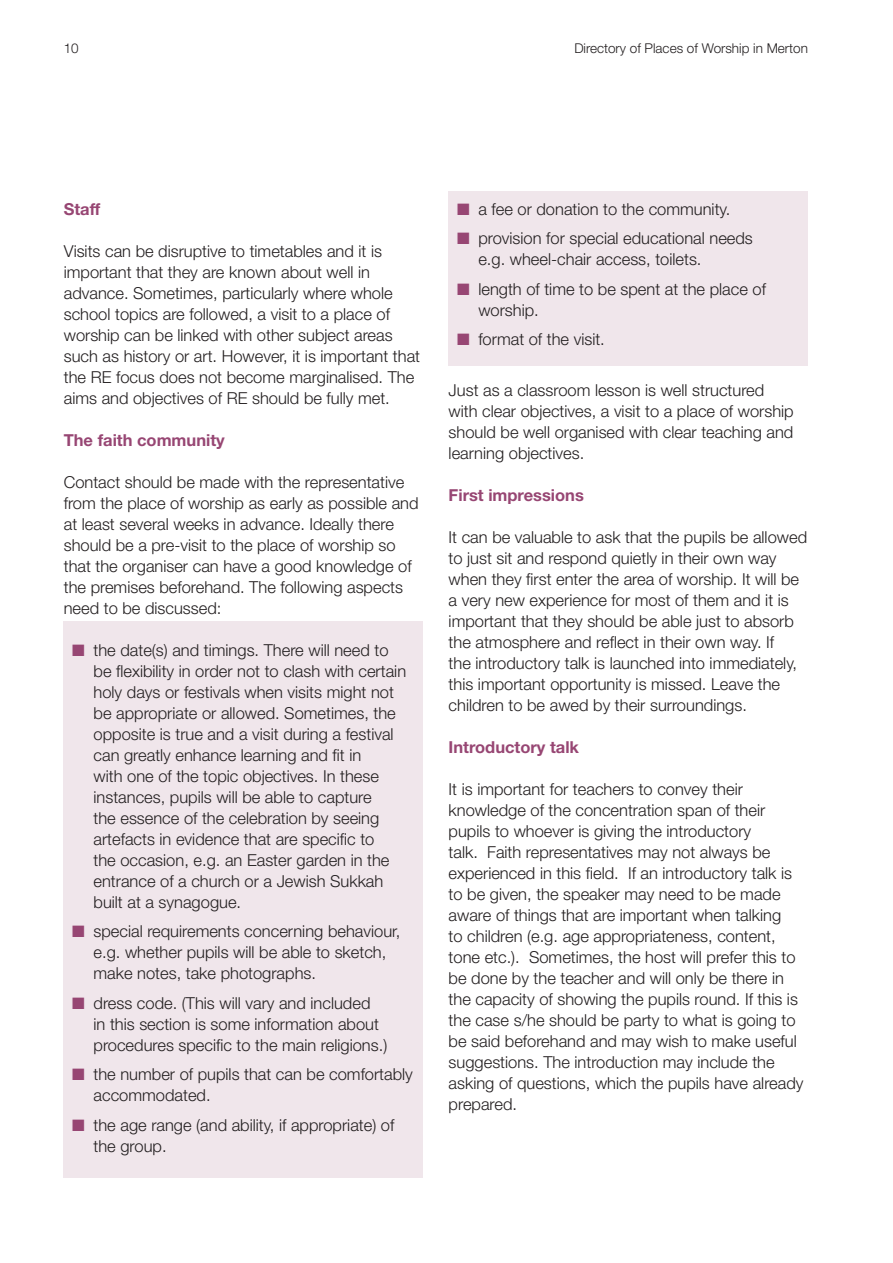
<style>
.page{position:relative;width:893px;height:1263px;background:#fff}
.page>*{position:absolute;margin:0;border:0;box-sizing:border-box;transform-origin:0 0}
.new_bullets_c7{font:300 16.5px/21px "Helvetica Neue";color:#231f20}
.t1{font:700 16.5px "Helvetica Neue";color:#974673}
.t2{font:300 13.5px "Helvetica Neue";color:#231f20}
.s1{color:#974673}
</style>
<div class="page">
<div style="left:64px;top:622px;width:359px;height:556px;background:#f0e6eb"></div>
<div style="left:449px;top:191px;width:359px;height:175px;background:#f0e6eb"></div>
<p class="t2" style="left:64px;top:40px;width:17px">10</p>
<p class="t2" style="left:574px;top:40px;width:235px">Directory of Places of Worship in Merton</p>
<p class="t1" style="left:64px;top:199px;width:38px">Staff</p>
<p class="new_bullets_c7" style="left:64px;top:240px;width:358px">Visits can be disruptive to timetables and it is important that they are known about well in advance. Sometimes, particularly where whole school topics are followed, a visit to a place of worship can be linked with other subject areas such as history or art. However, it is important that the RE focus does not become marginalised. The aims and objectives of RE should be fully met.</p>
<p class="t1" style="left:64px;top:430px;width:162px">The faith community</p>
<p class="new_bullets_c7" style="left:64px;top:471px;width:356px">Contact should be made with the representative from the place of worship as early as possible and at least several weeks in advance. Ideally there should be a pre-visit to the place of worship so that the organiser can have a good knowledge of the premises beforehand. The following aspects need to be discussed:</p>
<p class="new_bullets_c7" style="left:94px;top:639px;width:314px;text-indent:-21px"><span class="s1">■</span> the date(s) and timings. There will need to be flexibility in order not to clash with certain holy days or festivals when visits might not be appropriate or allowed. Sometimes, the opposite is true and a visit during a festival can greatly enhance learning and fit in<br>with one of the topic objectives. In these instances, pupils will be able to capture<br>the essence of the celebration by seeing artefacts in evidence that are specific to<br>the occasion, e.g. an Easter garden in the entrance of a church or a Jewish Sukkah built at a synagogue.</p>
<p class="new_bullets_c7" style="left:94px;top:920px;width:308px;text-indent:-21px"><span class="s1">■</span> special requirements concerning behaviour, e.g. whether pupils will be able to sketch, make notes, take photographs.</p>
<p class="new_bullets_c7" style="left:94px;top:992px;width:295px;text-indent:-21px"><span class="s1">■</span> dress code. (This will vary and included<br>in this section is some information about procedures specific to the main religions.)</p>
<p class="new_bullets_c7" style="left:94px;top:1063px;width:321px;text-indent:-21px"><span class="s1">■</span> the number of pupils that can be comfortably accommodated.</p>
<p class="new_bullets_c7" style="left:94px;top:1114px;width:302px;text-indent:-21px"><span class="s1">■</span> the age range (and ability, if appropriate) of the group.</p>
<p class="new_bullets_c7" style="left:457px;top:198px;width:275px"><span class="s1">■</span> a fee or donation to the community.</p>
<p class="new_bullets_c7" style="left:478px;top:228px;width:276px;text-indent:-21px"><span class="s1">■</span> provision for special educational needs e.g. wheel-chair access, toilets.</p>
<p class="new_bullets_c7" style="left:478px;top:278px;width:289px;text-indent:-21px"><span class="s1">■</span> length of time to be spent at the place of worship.</p>
<p class="new_bullets_c7" style="left:457px;top:329px;width:149px"><span class="s1">■</span> format of the visit.</p>
<p class="new_bullets_c7" style="left:449px;top:379px;width:347px">Just as a classroom lesson is well structured with clear objectives, a visit to a place of worship should be well organised with clear teaching and learning objectives.</p>
<p class="t1" style="left:449px;top:485px;width:137px">First impressions</p>
<p class="new_bullets_c7" style="left:449px;top:526px;width:360px">It can be valuable to ask that the pupils be allowed to just sit and respond quietly in their own way when they first enter the area of worship. It will be a very new experience for most of them and it is important that they should be able just to absorb the atmosphere and reflect in their own way. If<br>the introductory talk is launched into immediately, this important opportunity is missed. Leave the children to be awed by their surroundings.</p>
<p class="t1" style="left:449px;top:737px;width:132px">Introductory talk</p>
<p class="new_bullets_c7" style="left:449px;top:778px;width:356px">It is important for teachers to convey their knowledge of the concentration span of their pupils to whoever is giving the introductory<br>talk. Faith representatives may not always be experienced in this field. If an introductory talk is to be given, the speaker may need to be made aware of things that are important when talking<br>to children (e.g. age appropriateness, content, tone etc.). Sometimes, the host will prefer this to be done by the teacher and will only be there in the capacity of showing the pupils round. If this is the case s/he should be party to what is going to be said beforehand and may wish to make useful suggestions. The introduction may include the asking of questions, which the pupils have already prepared.</p>
</div>
